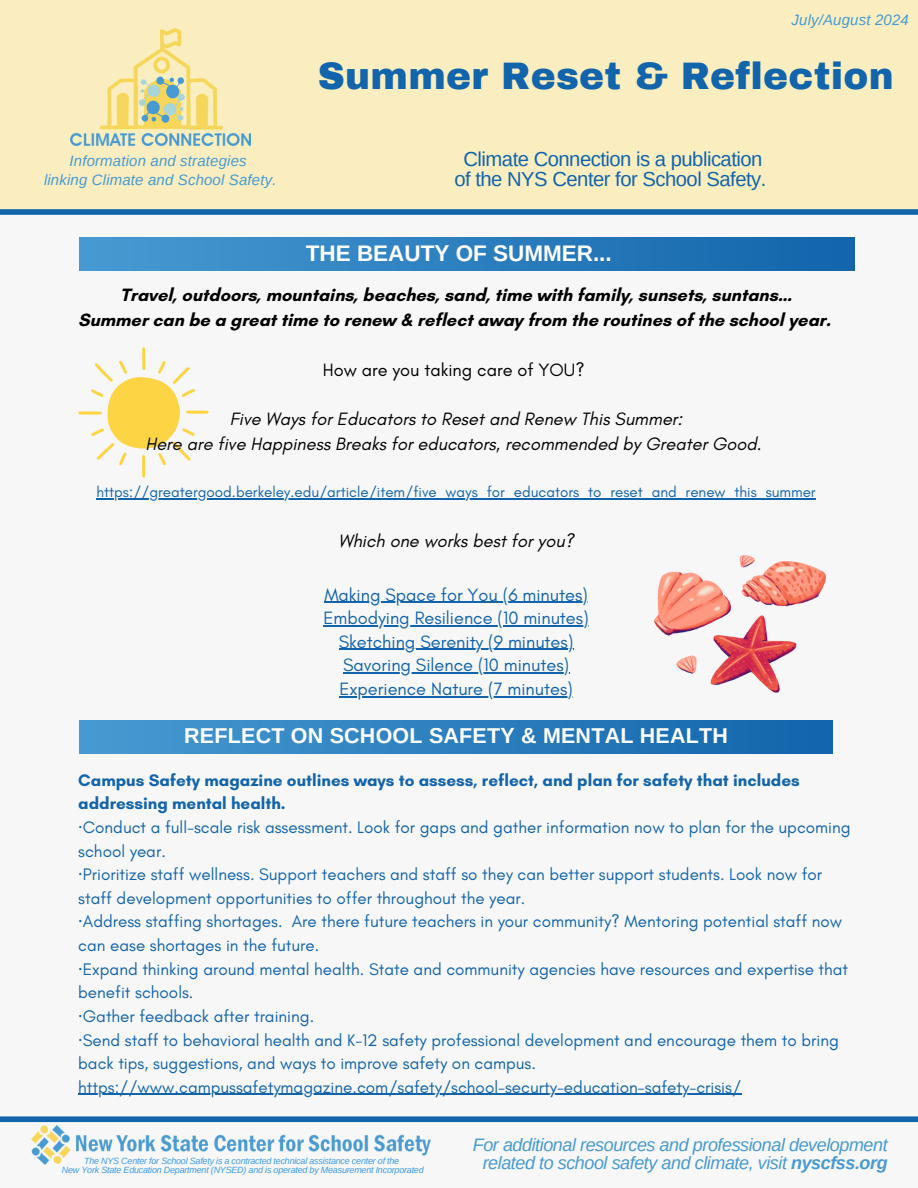
<style>
.page{position:relative;width:918px;height:1188px;background:#f8f7f7}
.page>*{position:absolute;margin:0;border:0;box-sizing:border-box;transform-origin:0 0}
.t1{font:900 37.5px "Archivo";letter-spacing:.01em;color:#1264ab}
.t2{font:700 22.5px "Arimo";color:#fff}
.t3{font:700 21.45px "Arimo";letter-spacing:.01em;color:#fff}
.t4{font:20.25px/20.2px "Arimo";letter-spacing:-.025em;color:#1264ab;text-align:center}
.t5{font:700 18.15px/24.8px "Glacial Indifference";color:#000;text-align:center}
.t6{font:18.15px "Glacial Indifference";color:#1264ab}
.t7{font:italic 18.15px/24.8px "Glacial Indifference";color:#000;text-align:center}
.t8{font:18.15px "Glacial Indifference";color:#000}
.t9{font:italic 18px/18px "Arimo";letter-spacing:-.025em;color:#479ad1;text-align:center}
.t10{font:17.1px/23.7px "Glacial Indifference";color:#1264ab}
.t11{font:15.15px "Glacial Indifference";color:#1264ab}
.t12{font:italic 15px/19.2px "Arimo";letter-spacing:.01em;color:#479ad1;text-align:center}
.t13{font:italic 9px/9px "Arimo";letter-spacing:-.025em;color:#3d9be9;text-align:center}
.s1{font-weight:700}
.s2{font-family:"Noto Sans"}
</style>
<div class="page">
<div style="left:0;top:0;width:918px;height:213px;background:#faeec0"></div>
<div style="left:0;top:209px;width:918px;height:6px;background:#1264ab"></div>
<div style="left:0;top:1116px;width:918px;height:6px;background:#1264ab"></div>
<img style="left:70px;top:28px;width:180px;height:117px">
<img style="left:31px;top:1125px;width:399px;height:40px">
<svg style="left:78px;top:347px;width:131px;height:131px"></svg>
<hr style="left:97px;top:498px;width:719px;height:1px;background:#1264ab">
<hr style="left:324px;top:602px;width:264px;height:1px;background:#1264ab">
<hr style="left:324px;top:625px;width:265px;height:1px;background:#1264ab">
<hr style="left:339px;top:649px;width:234px;height:1px;background:#1264ab">
<hr style="left:343px;top:673px;width:226px;height:1px;background:#1264ab">
<hr style="left:339px;top:696px;width:234px;height:1px;background:#1264ab">
<div style="left:80px;top:721px;width:753px;height:32px;background:linear-gradient(to right,#479ad1,#1264ab)"></div>
<div style="left:80px;top:237px;width:775px;height:34px;background:linear-gradient(to right,#479ad1,#1264ab)"></div>
<img style="left:655px;top:556px;width:171px;height:136px">
<hr style="left:78px;top:1094px;width:663px;height:1px;background:#1264ab">
<p class="t12" style="left:792px;top:10px;width:119px">July/August 2024</p>
<p class="t1" style="left:318px;top:56px;width:577px">Summer Reset &amp; Reflection</p>
<p class="t12" style="left:44px;top:151px;width:234px">Information and strategies<br>linking Climate and School Safety.</p>
<h2 class="t4" style="left:454px;top:149px;width:314px">Climate Connection is a publication of the NYS Center for School Safety.</h2>
<p class="t2" style="left:306px;top:240px;width:307px">THE BEAUTY OF SUMMER...</p>
<h1 class="t5" style="left:78px;top:283px;width:754px">Travel, outdoors, mountains, beaches, sand, time with family, sunsets, suntans…<br>Summer can be a great time to renew &amp; reflect away from the routines of the school year.</h1>
<h3 class="t8" style="left:323px;top:358px;width:263px">How are you taking care of YOU?</h3>
<h6 class="t7" style="left:146px;top:406px;width:618px">Five Ways for Educators to Reset and Renew This Summer:<br>Here are five Happiness Breaks for educators, recommended by Greater Good.</h6>
<p class="t11" style="left:97px;top:483px;width:721px">https://greatergood.berkeley.edu/article/item/five_ways_for_educators_to_reset_and_renew_this_summer</p>
<h2 class="t7" style="left:338px;top:528px;width:237px">Which one works best for you?</h2>
<h4 class="t6" style="left:324px;top:583px;width:265px">Making Space for You (6 minutes)</h4>
<h5 class="t6" style="left:324px;top:607px;width:267px">Embodying Resilience (10 minutes)</h5>
<h5 class="t6" style="left:339px;top:631px;width:236px">Sketching Serenity (9 minutes)</h5>
<h6 class="t6" style="left:343px;top:654px;width:228px">Savoring Silence (10 minutes)</h6>
<h5 class="t6" style="left:339px;top:678px;width:235px">Experience Nature (7 minutes)</h5>
<h5 class="t3" style="left:184px;top:724px;width:545px">REFLECT ON SCHOOL SAFETY &amp; MENTAL HEALTH</h5>
<p class="t10" style="left:78px;top:768px;width:774px"><span class="s1">Campus Safety magazine outlines ways to assess, reflect, and plan for safety that includes addressing mental health.<br></span><span class="s2">·</span>Conduct a full-scale risk assessment. Look for gaps and gather information now to plan for the upcoming school year.<br><span class="s2">·</span>Prioritize staff wellness. Support teachers and staff so they can better support students. Look now for staff development opportunities to offer throughout the year.<br><span class="s2">·</span>Address staffing shortages. Are there future teachers in your community? Mentoring potential staff now can ease shortages in the future.<br><span class="s2">·</span>Expand thinking around mental health. State and community agencies have resources and expertise that benefit schools.<br><span class="s2">·</span>Gather feedback after training.<br><span class="s2">·</span>Send staff to behavioral health and K-12 safety professional development and encourage them to bring back tips, suggestions, and ways to improve safety on campus.</p>
<p class="t10" style="left:78px;top:1075px;width:665px">https://www.campussafetymagazine.com/safety/school-securty-education-safety-crisis/</p>
<p class="t13" style="left:62px;top:1156px;width:363px">The NYS Center for School Safety is a contracted technical assistance center of the<br>New York State Education Department (NYSED) and is operated by Measurement Incorporated</p>
<h5 class="t9" style="left:473px;top:1135px;width:416px">For additional resources and professional development related to school safety and climate, visit <span class="s1">nyscfss.org</span></h5>
</div>
